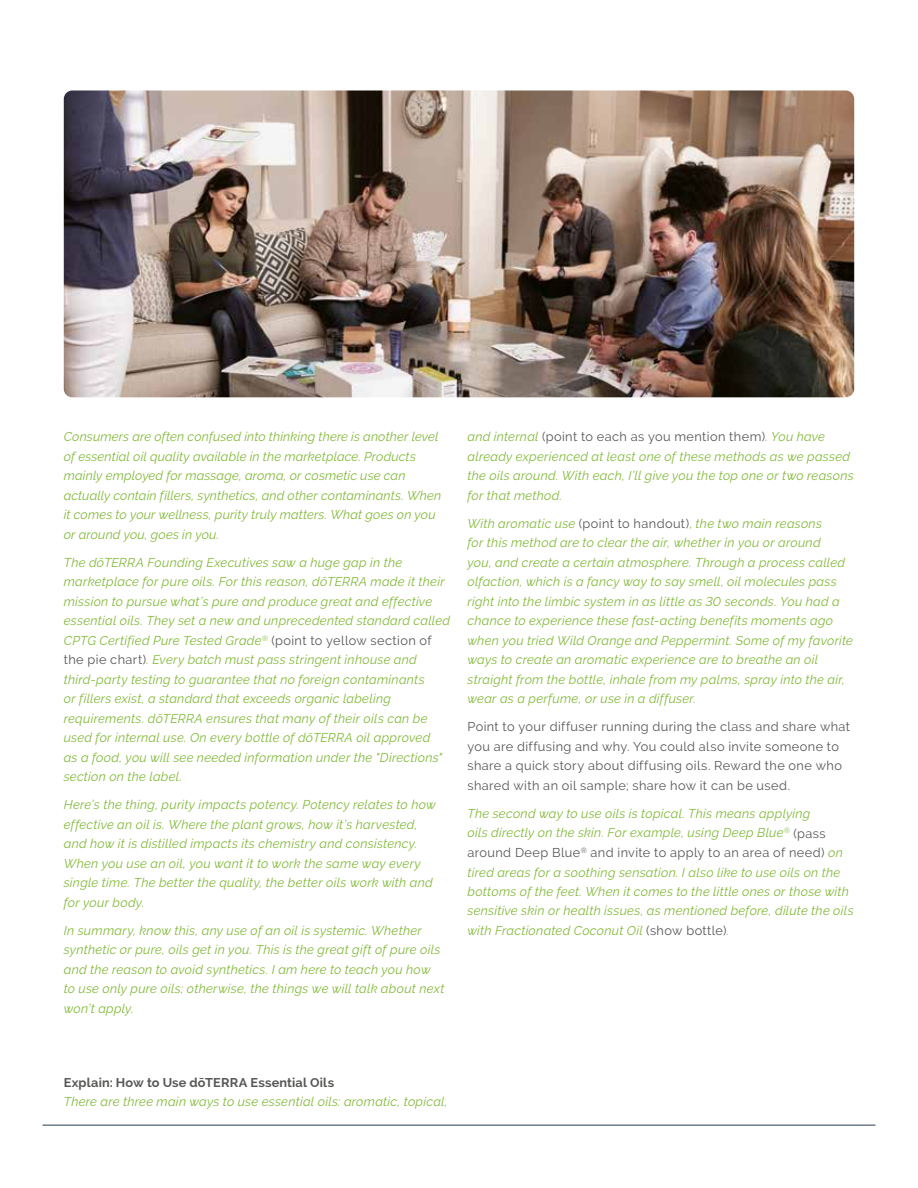
<style>
.page{position:relative;width:918px;height:1188px;background:#fff}
.page>*{position:absolute;margin:0;border:0;box-sizing:border-box;transform-origin:0 0}
.t1{font:italic 12.75px/19.5px "Raleway";letter-spacing:.02em;color:#83b93a}
.t2{font:12.75px/19.5px "Raleway";letter-spacing:.03em;color:#575756}
.t3{font:700 12.75px "Raleway";letter-spacing:.01em;color:#575756}
.s1{font-style:normal;color:#575756}
.s2{font-style:normal}
</style>
<div class="page">
<hr style="left:43px;top:1125px;width:832px;height:1px;background:#273c4e">
<img style="left:64px;top:90px;width:790px;height:307px">
<p class="t1" style="left:64px;top:427px;width:379px">Consumers are often confused into thinking there is another level of essential oil quality available in the marketplace. Products mainly employed for massage, aroma, or cosmetic use can actually contain fillers, synthetics, and other contaminants. When it comes to your wellness, purity truly matters. What goes on you or around you, goes in you.</p>
<p class="t1" style="left:64px;top:553px;width:388px">The dōTERRA Founding Executives saw a huge gap in the marketplace for pure oils. For this reason, dōTERRA made it their mission to pursue what’s pure and produce great and effective essential oils. They set a new and unprecedented standard called CPTG Certified Pure Tested Grade<sup>®</sup> <span class="s1">(point to yellow section of the pie chart)</span>. Every batch must pass stringent inhouse and third-party testing to guarantee that no foreign contaminants<br>or fillers exist, a standard that exceeds organic labeling requirements. dōTERRA ensures that many of their oils can be used for internal use. On every bottle of dōTERRA oil approved<br>as a food, you will see needed information under the "Directions" section on the label.</p>
<p class="t1" style="left:64px;top:795px;width:373px">Here’s the thing, purity impacts potency. Potency relates to how effective an oil is. Where the plant grows, how it’s harvested, and how it is distilled impacts its chemistry and consistency.<br>When you use an oil, you want it to work the same way every single time. The better the quality, the better oils work with and for your body.</p>
<p class="t1" style="left:64px;top:921px;width:382px">In summary, know this, any use of an oil is systemic. Whether synthetic or pure, oils get in you. This is the great gift of pure oils and the reason to avoid synthetics. I am here to teach you how to use only pure oils; otherwise, the things we will talk about next won’t apply.</p>
<p class="t1" style="left:468px;top:427px;width:388px">and internal <span class="s1">(point to each as you mention them)</span>. You have already experienced at least one of these methods as we passed the oils around. With each, I’ll give you the top one or two reasons for that method.</p>
<p class="t1" style="left:468px;top:514px;width:387px">With aromatic use <span class="s1">(point to handout)</span><span class="s2">,</span> the two main reasons<br>for this method are to clear the air, whether in you or around<br>you, and create a certain atmosphere. Through a process called olfaction, which is a fancy way to say smell, oil molecules pass right into the limbic system in as little as 30 seconds. You had a chance to experience these fast-acting benefits moments ago when you tried Wild Orange and Peppermint. Some of my favorite ways to create an aromatic experience are to breathe an oil straight from the bottle, inhale from my palms, spray into the air, wear as a perfume, or use in a diffuser.</p>
<p class="t2" style="left:468px;top:717px;width:384px">Point to your diffuser running during the class and share what you are diffusing and why. You could also invite someone to share a quick story about diffusing oils. Reward the one who shared with an oil sample; share how it can be used.</p>
<p class="t1" style="left:468px;top:804px;width:388px">The second way to use oils is topical. This means applying<br>oils directly on the skin. For example, using Deep Blue<sup>®</sup> <span class="s1">(pass around Deep Blue</span><sup>®</sup> <span class="s1">and invite to apply to an area of need)</span> on tired areas for a soothing sensation. I also like to use oils on the bottoms of the feet. When it comes to the little ones or those with sensitive skin or health issues, as mentioned before, dilute the oils with Fractionated Coconut Oil <span class="s1">(show bottle)</span>.</p>
<p class="t3" style="left:64px;top:1075px;width:272px">Explain: How to Use dōTERRA Essential Oils</p>
<p class="t1" style="left:64px;top:1092px;width:386px">There are three main ways to use essential oils: aromatic, topical,</p>
</div>
